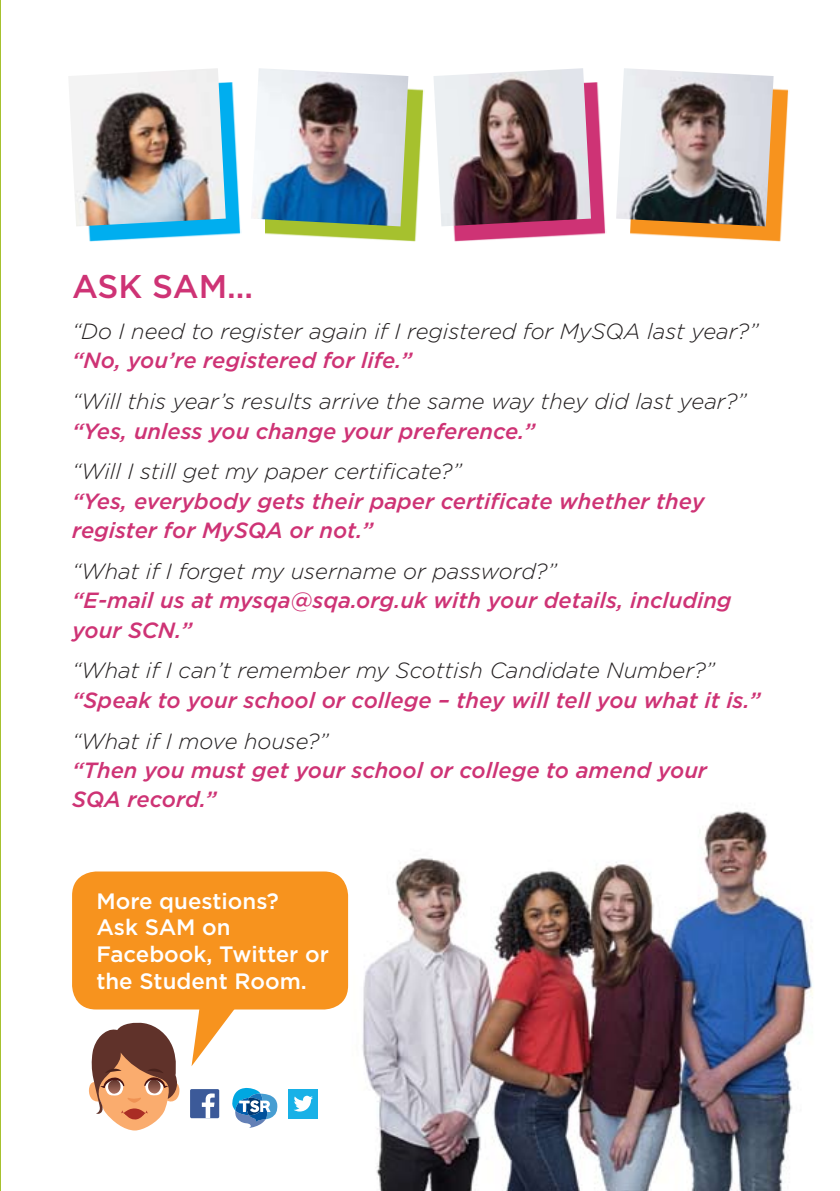
<style>
.page{position:relative;width:840px;height:1191px;background:#fff}
.page>*{position:absolute;margin:0;border:0;box-sizing:border-box;transform-origin:0 0}
.t1{font:500 32.8px "Gotham";letter-spacing:-.005em;color:#ce3375}
.t2{font:500 22.2px/26.8px "Gotham";color:#fff}
.t3{font:italic 500 22px/29.4px "Gotham";color:#ce3375}
.t4{font:italic 300 22px "Gotham";color:#231f20}
</style>
<div class="page">
<img style="left:329px;top:811px;width:484px;height:380px">
<hr style="left:0;top:0;width:1px;height:1191px;background:#a6c12e">
<div style="left:190px;top:1089px;width:29px;height:29px;background:#3c5a99;border-radius:2px"></div>
<svg style="left:202px;top:1093px;width:12px;height:25px"></svg>
<div style="left:288px;top:1089px;width:29px;height:29px;background:#18b1e7"></div>
<svg style="left:293px;top:1095px;width:20px;height:16px"></svg>
<svg style="left:232px;top:1088px;width:45px;height:39px"></svg>
<svg style="left:89px;top:1022px;width:90px;height:108px"></svg>
<svg style="left:88px;top:82px;width:154px;height:160px;fill:#00aeef"></svg>
<img style="left:69px;top:68px;width:157px;height:158px">
<svg style="left:453px;top:82px;width:154px;height:160px;fill:#ce3375"></svg>
<img style="left:434px;top:68px;width:156px;height:158px">
<svg style="left:265px;top:88px;width:159px;height:154px;fill:#a6c12e"></svg>
<img style="left:252px;top:68px;width:156px;height:158px">
<svg style="left:630px;top:82px;width:160px;height:160px;fill:#f7931e"></svg>
<img style="left:616px;top:68px;width:157px;height:158px">
<div style="left:72px;top:871px;width:276px;height:138px;background:#f7931e;border-radius:24px"></div>
<svg style="left:191px;top:1009px;width:49px;height:57px"></svg>
<h1 class="t1" style="left:72px;top:268px;width:182px">ASK SAM…</h1>
<p class="t4" style="left:72px;top:319px;width:687px">“Do I need to register again if I registered for MySQA last year?”</p>
<p class="t3" style="left:72px;top:346px;width:341px">“No, you’re registered for life.”</p>
<p class="t4" style="left:72px;top:389px;width:675px">“Will this year’s results arrive the same way they did last year?”</p>
<p class="t3" style="left:72px;top:416px;width:464px">“Yes, unless you change your preference.”</p>
<p class="t4" style="left:72px;top:459px;width:391px">“Will I still get my paper certificate?”</p>
<p class="t3" style="left:72px;top:486px;width:633px">“Yes, everybody gets their paper certificate whether they register for MySQA or not.”</p>
<p class="t4" style="left:72px;top:559px;width:486px">“What if I forget my username or password?”</p>
<p class="t3" style="left:72px;top:585px;width:660px">“E-mail us at mysqa@sqa.org.uk with your details, including your SCN.”</p>
<p class="t4" style="left:72px;top:658px;width:644px">“What if I can’t remember my Scottish Candidate Number?”</p>
<p class="t3" style="left:72px;top:685px;width:689px">“Speak to your school or college – they will tell you what it is.”</p>
<p class="t4" style="left:72px;top:729px;width:258px">“What if I move house?”</p>
<p class="t3" style="left:72px;top:755px;width:636px">“Then you must get your school or college to amend your<br>SQA record.”</p>
<p class="t2" style="left:96px;top:887px;width:234px">More questions?<br>Ask SAM on<br>Facebook, Twitter or the Student Room.</p>
</div>
